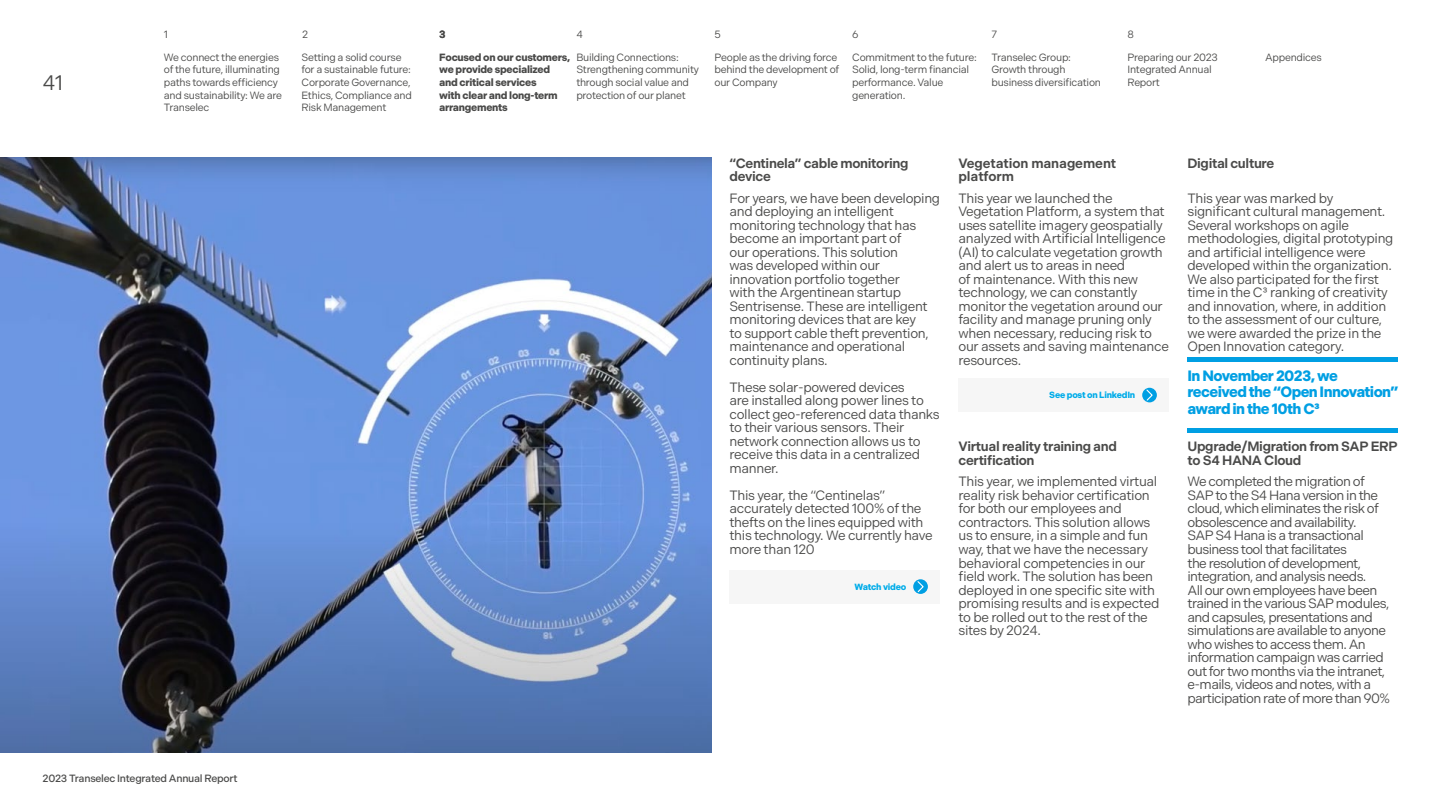
<style>
.page{position:relative;width:1441px;height:812px;background:#fff}
.page>*{position:absolute;margin:0;border:0;box-sizing:border-box;transform-origin:0 0}
.t1{font:21px "Indivisible";color:#4a4a49}
.t2{font:700 15px/16.5px "Indivisible";letter-spacing:-.04em;color:#009fe3}
.t3{font:13.5px/13.5px "Indivisible";letter-spacing:-.025em;color:#4a4a49}
.t4{font:13.5px/13.5px "Indivisible";letter-spacing:-.045em;color:#4a4a49}
.t5{font:600 13.5px/13.5px "Indivisible";letter-spacing:-.025em;color:#4a4a49}
.t6{font:600 13.5px/13.5px "Indivisible";letter-spacing:-.005em;color:#4a4a49}
.t7{font:10.5px/12.6px "Indivisible";letter-spacing:-.025em;color:#4a4a49}
.t8{font:700 10.5px/12.6px "Indivisible";letter-spacing:-.025em;color:#4a4a49}
.t9{font:500 10.5px "Indivisible";letter-spacing:-.025em;color:#4a4a49}
.t10{font:700 9px "Indivisible";letter-spacing:-.025em;color:#00ace9}
</style>
<div class="page">
<div style="left:958px;top:378px;width:211px;height:33px;background:#f6f6f6"></div>
<div style="left:1142px;top:388px;width:14px;height:14px;background:#009fe3;border-radius:50%"></div>
<svg style="left:1145px;top:388px;width:8px;height:13px"></svg>
<div style="left:729px;top:570px;width:211px;height:33px;background:#f6f6f6"></div>
<div style="left:913px;top:579px;width:14px;height:15px;background:#009fe3;border-radius:50%"></div>
<svg style="left:916px;top:580px;width:8px;height:13px"></svg>
<img style="left:0;top:157px;width:711px;height:595px">
<hr style="left:1187px;top:357px;width:211px;height:4px;background:#009fe3">
<hr style="left:1187px;top:428px;width:211px;height:4px;background:#009fe3">
<h1 class="t1" style="left:43px;top:71px;width:22px">41</h1>
<p class="t7" style="left:302px;top:28px;width:8px">2</p>
<p class="t7" style="left:714px;top:28px;width:8px">5</p>
<p class="t7" style="left:852px;top:28px;width:8px">6</p>
<p class="t7" style="left:714px;top:51px;width:126px">People as the driving force behind the development of our Company</p>
<p class="t7" style="left:991px;top:51px;width:111px">Transelec Group:<br>Growth through business diversification</p>
<p class="t8" style="left:439px;top:28px;width:8px">3</p>
<p class="t7" style="left:576px;top:28px;width:8px">4</p>
<p class="t7" style="left:1127px;top:28px;width:8px">8</p>
<p class="t7" style="left:164px;top:28px;width:6px">1</p>
<p class="t7" style="left:991px;top:28px;width:7px">7</p>
<p class="t7" style="left:164px;top:51px;width:120px">We connect the energies of the future, illuminating paths towards efficiency and sustainability: We are<br>Transelec</p>
<p class="t7" style="left:1127px;top:51px;width:92px">Preparing our 2023<br>Integrated Annual<br>Report</p>
<p class="t7" style="left:301px;top:51px;width:112px">Setting a solid course for a sustainable future:<br>Corporate Governance,<br>Ethics, Compliance and<br>Risk Management</p>
<p class="t7" style="left:852px;top:51px;width:126px">Commitment to the future:<br>Solid, long-term financial performance. Value generation.</p>
<p class="t8" style="left:439px;top:51px;width:133px">Focused on our customers, we provide specialized and critical services<br>with clear and long-term arrangements</p>
<p class="t7" style="left:576px;top:51px;width:104px">Building Connections:</p>
<p class="t7" style="left:1264px;top:51px;width:58px">Appendices</p>
<p class="t7" style="left:576px;top:64px;width:124px">Strengthening community through social value and protection of our planet</p>
<p class="t5" style="left:729px;top:156px;width:180px">“Centinela” cable monitoring device</p>
<p class="t3" style="left:729px;top:191px;width:212px">For years, we have been developing and deploying an intelligent monitoring technology that has become an important part of<br>our operations. This solution<br>was developed within our innovation portfolio together<br>with the Argentinean startup<br>Sentrisense. These are intelligent monitoring devices that are key<br>to support cable theft prevention, maintenance and operational continuity plans.</p>
<p class="t3" style="left:729px;top:380px;width:212px">These solar-powered devices<br>are installed along power lines to collect geo-referenced data thanks to their various sensors. Their network connection allows us to receive this data in a centralized manner.</p>
<p class="t3" style="left:729px;top:488px;width:205px">This year, the “Centinelas” accurately detected 100% of the thefts on the lines equipped with this technology. We currently have more than 120</p>
<p class="t10" style="left:854px;top:581px;width:53px">Watch video</p>
<p class="t6" style="left:958px;top:156px;width:159px">Vegetation management platform</p>
<p class="t3" style="left:958px;top:191px;width:212px">This year we launched the<br>Vegetation Platform, a system that uses satellite imagery geospatially analyzed with Artificial Intelligence (AI) to calculate vegetation growth and alert us to areas in need<br>of maintenance. With this new technology, we can constantly monitor the vegetation around our facility and manage pruning only when necessary, reducing risk to our assets and saving maintenance resources.</p>
<p class="t10" style="left:1049px;top:390px;width:88px">See post on LinkedIn</p>
<p class="t5" style="left:958px;top:440px;width:160px">Virtual reality training and certification</p>
<p class="t3" style="left:958px;top:475px;width:202px">This year, we implemented virtual reality risk behavior certification for both our employees and contractors. This solution allows us to ensure, in a simple and fun way, that we have the necessary behavioral competencies in our field work. The solution has been deployed in one specific site with promising results and is expected to be rolled out to the rest of the sites by 2024.</p>
<p class="t5" style="left:1187px;top:156px;width:88px">Digital culture</p>
<p class="t3" style="left:1187px;top:191px;width:207px">This year was marked by significant cultural management.<br>Several workshops on agile methodologies, digital prototyping and artificial intelligence were developed within the organization.<br>We also participated for the first time in the C³ ranking of creativity and innovation, where, in addition to the assessment of our culture, we were awarded the prize in the<br>Open Innovation category.</p>
<p class="t2" style="left:1187px;top:367px;width:212px">In November 2023, we received the “Open Innovation” award in the 10th C³</p>
<p class="t5" style="left:1187px;top:440px;width:212px">Upgrade/Migration from SAP ERP to S4 HANA Cloud</p>
<p class="t4" style="left:1187px;top:475px;width:204px">We completed the migration of<br>SAP to the S4 Hana version in the cloud, which eliminates the risk of obsolescence and availability.<br>SAP S4 Hana is a transactional business tool that facilitates<br>the resolution of development, integration, and analysis needs.<br>All our own employees have been trained in the various SAP modules, and capsules, presentations and simulations are available to anyone who wishes to access them. An information campaign was carried out for two months via the intranet, e-mails, videos and notes, with a participation rate of more than 90%</p>
<p class="t9" style="left:43px;top:772px;width:196px">2023 Transelec Integrated Annual Report</p>
</div>
